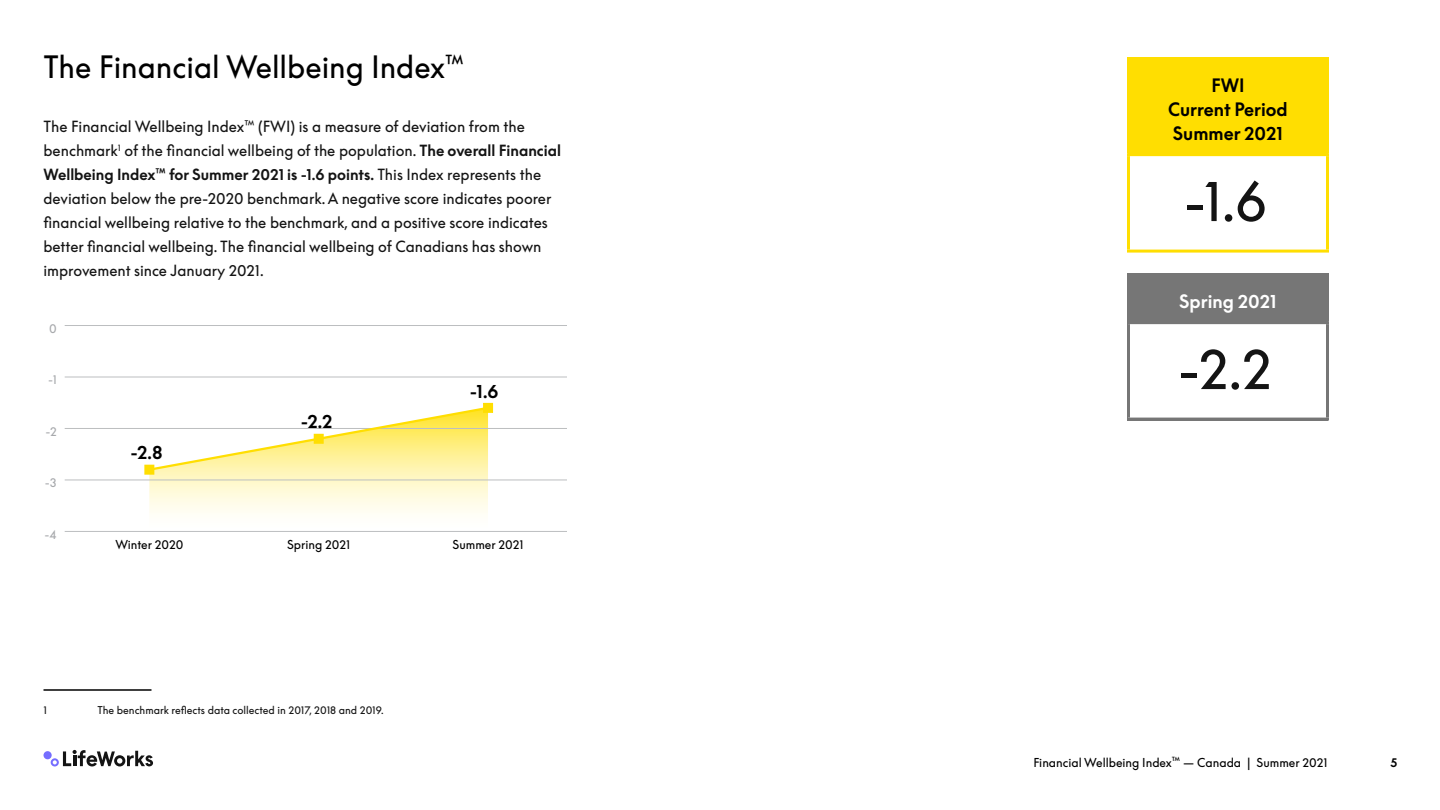
<style>
.page{position:relative;width:1440px;height:810px;background:#fff}
.page>*{position:absolute;margin:0;border:0;box-sizing:border-box;transform-origin:0 0}
.Call-out_number{font:54px "Supreme LL";color:#141414}
.t1{font:30px "Supreme LL";color:#000}
.Box_texte{font:18px/24px "Supreme LL Bold Flat";color:#000;text-align:center}
.Box_texte_renv{font:18px "Supreme LL Bold Flat";color:#fff}
.Body_text{font:15px/24px "Supreme LL";color:#141414}
.t2{font:12px "Supreme LL";color:#000}
.t3{font:12px "Supreme LL";color:#a7a9ac}
.t4{font:12px "Supreme LL Bold Flat";color:#000}
.Footnote{font:10.5px "Supreme LL";color:#141414}
.s1{font-family:"Supreme LL Bold Flat"}
</style>
<div class="page">
<div style="left:43px;top:751px;width:9px;height:8px;background:#756eff;border-radius:50%"></div>
<svg style="left:51px;top:750px;width:102px;height:16px"></svg>
<hr style="left:44px;top:689px;width:108px;height:2px;background:#000">
<div style="left:1128px;top:58px;width:200px;height:97px;background:#ffde01"></div>
<hr style="left:1127px;top:57px;width:202px;height:3px;background:#ffde01">
<hr style="left:1127px;top:60px;width:3px;height:93px;background:#ffde01">
<hr style="left:1326px;top:60px;width:3px;height:93px;background:#ffde01">
<hr style="left:1127px;top:153px;width:202px;height:3px;background:#ffde01">
<hr style="left:1127px;top:156px;width:3px;height:94px;background:#ffde01">
<hr style="left:1326px;top:156px;width:3px;height:94px;background:#ffde01">
<hr style="left:1127px;top:250px;width:202px;height:3px;background:#ffde01">
<div style="left:1128px;top:274px;width:200px;height:49px;background:#767676"></div>
<hr style="left:1127px;top:273px;width:202px;height:3px;background:#767676">
<hr style="left:1127px;top:276px;width:3px;height:45px;background:#767676">
<hr style="left:1326px;top:276px;width:3px;height:45px;background:#767676">
<hr style="left:1127px;top:321px;width:202px;height:3px;background:#767676">
<hr style="left:1127px;top:324px;width:3px;height:94px;background:#767676">
<hr style="left:1326px;top:324px;width:3px;height:94px;background:#767676">
<hr style="left:1127px;top:418px;width:202px;height:3px;background:#767676">
<hr style="left:65px;top:325px;width:502px;height:1px;background:#bcbec0">
<hr style="left:65px;top:531px;width:502px;height:1px;background:#bcbec0">
<hr style="left:65px;top:480px;width:502px;height:1px;background:#bcbec0">
<hr style="left:65px;top:428px;width:502px;height:1px;background:#bcbec0">
<hr style="left:65px;top:377px;width:502px;height:1px;background:#bcbec0">
<svg style="left:147px;top:407px;width:344px;height:106px"></svg>
<div style="left:145px;top:465px;width:9px;height:9px;background:#ffde01"></div>
<div style="left:144px;top:465px;width:10px;height:10px;border:1px solid #ffde01"></div>
<div style="left:314px;top:434px;width:9px;height:9px;background:#ffde01"></div>
<div style="left:314px;top:434px;width:10px;height:10px;border:1px solid #ffde01"></div>
<div style="left:484px;top:403px;width:9px;height:9px;background:#ffde01"></div>
<div style="left:483px;top:403px;width:10px;height:10px;border:1px solid #ffde01"></div>
<h1 class="t1" style="left:44px;top:50px;width:422px">The Financial Wellbeing Index<sup>™</sup></h1>
<p class="Body_text" style="left:44px;top:115px;width:519px">The Financial Wellbeing Index<sup>™</sup> (FWI) is a measure of deviation from the benchmark<sup>1</sup> of the financial wellbeing of the population. <span class="s1">The overall Financial Wellbeing Index</span><sup>™</sup> <span class="s1">for Summer 2021 is -1.6 points.</span> This Index represents the deviation below the pre-2020 benchmark. A negative score indicates poorer financial wellbeing relative to the benchmark, and a positive score indicates better financial wellbeing. The financial wellbeing of Canadians has shown improvement since January 2021.</p>
<p class="t3" style="left:49px;top:322px;width:9px">0</p>
<p class="t3" style="left:48px;top:373px;width:10px">-1</p>
<p class="t3" style="left:45px;top:425px;width:13px">-2</p>
<p class="t3" style="left:45px;top:476px;width:13px">-3</p>
<p class="t3" style="left:44px;top:528px;width:14px">-4</p>
<p class="Box_texte" style="left:130px;top:440px;width:34px">-2.8</p>
<p class="Box_texte" style="left:301px;top:410px;width:34px">-2.2</p>
<p class="Box_texte" style="left:470px;top:380px;width:30px">-1.6</p>
<p class="t2" style="left:115px;top:538px;width:70px">Winter 2020</p>
<p class="t2" style="left:287px;top:538px;width:65px">Spring 2021</p>
<p class="t2" style="left:453px;top:538px;width:72px">Summer 2021</p>
<p class="Footnote" style="left:44px;top:704px;width:5px">1</p>
<p class="Footnote" style="left:98px;top:704px;width:288px">The benchmark reflects data collected in 2017, 2018 and 2019.</p>
<p class="Box_texte" style="left:1168px;top:73px;width:121px">FWI<br>Current Period<br>Summer 2021</p>
<p class="Call-out_number" style="left:1183px;top:171px;width:85px">-1.6</p>
<p class="Box_texte_renv" style="left:1179px;top:291px;width:99px">Spring 2021</p>
<p class="Call-out_number" style="left:1178px;top:339px;width:96px">-2.2</p>
<p class="t2" style="left:1033px;top:755px;width:296px">Financial Wellbeing Index<sup>™</sup> — Canada | Summer 2021</p>
<p class="t4" style="left:1390px;top:755px;width:8px">5</p>
</div>
